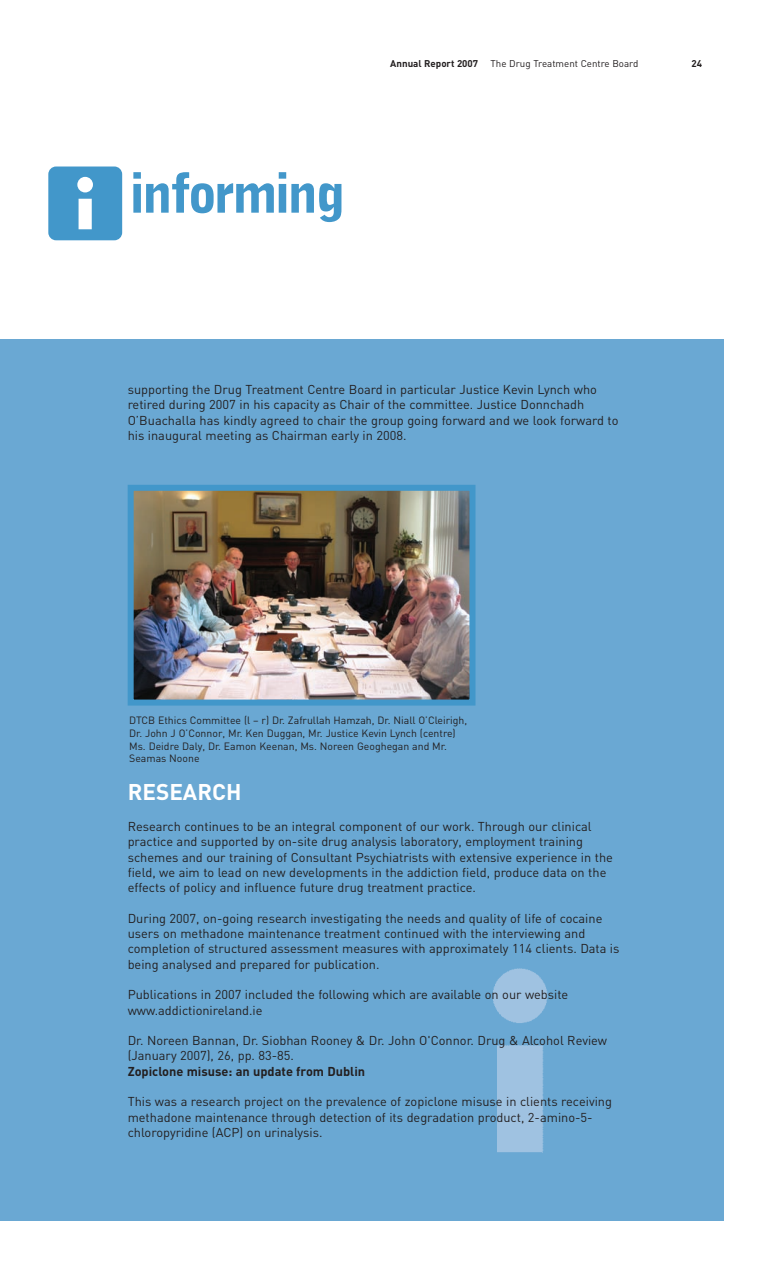
<style>
.page{position:relative;width:766px;height:1263px;background:#fff}
.page>*{position:absolute;margin:0;border:0;box-sizing:border-box;transform-origin:0 0}
.t1{font:900 54px "Bell Gothic BT";letter-spacing:-.045em;color:#4297ca}
.t2{font:700 22.5px "DIN";color:#fff}
.t3{font:12.75px/15.3px "DIN";color:#231f20}
.t4{font:700 12.75px "DIN";color:#231f20}
.t5{font:10.5px/12.6px "DIN";color:#231f20}
.t6{font:9.75px "DIN";color:#231f20}
.t7{font:700 9.75px "DIN";color:#231f20}
</style>
<div class="page">
<div style="left:0;top:339px;width:723px;height:881px;background:#6aa8d3"></div>
<svg style="left:48px;top:166px;width:74px;height:74px;background:#5aa4d0"></svg>
<img style="left:492px;top:968px;width:56px;height:185px">
<img style="left:135px;top:492px;width:333px;height:206px">
<div style="left:128px;top:485px;width:347px;height:220px;border:6px solid #4297ca"></div>
<h1 class="t1" style="left:130px;top:173px;width:217px">informing</h1>
<p class="t7" style="left:390px;top:58px;width:89px">Annual Report 2007</p>
<p class="t6" style="left:490px;top:58px;width:149px">The Drug Treatment Centre Board</p>
<p class="t7" style="left:691px;top:58px;width:12px">24</p>
<p class="t3" style="left:128px;top:382px;width:492px">supporting the Drug Treatment Centre Board in particular Justice Kevin Lynch who retired during 2007 in his capacity as Chair of the committee. Justice Donnchadh O’Buachalla has kindly agreed to chair the group going forward and we look forward to his inaugural meeting as Chairman early in 2008.</p>
<p class="t5" style="left:129px;top:714px;width:339px">DTCB Ethics Committee (l – r) Dr. Zafrullah Hamzah, Dr. Niall O’Cleirigh, Dr. John J O’Connor, Mr. Ken Duggan, Mr. Justice Kevin Lynch (centre)<br>Ms. Deidre Daly, Dr. Eamon Keenan, Ms. Noreen Geoghegan and Mr.<br>Seamas Noone</p>
<h2 class="t2" style="left:128px;top:779px;width:115px">RESEARCH</h2>
<p class="t3" style="left:128px;top:819px;width:486px">Research continues to be an integral component of our work. Through our clinical practice and supported by on-site drug analysis laboratory, employment training schemes and our training of Consultant Psychiatrists with extensive experience in the field, we aim to lead on new developments in the addiction field, produce data on the effects of policy and influence future drug treatment practice.</p>
<p class="t3" style="left:128px;top:911px;width:493px">During 2007, on-going research investigating the needs and quality of life of cocaine users on methadone maintenance treatment continued with the interviewing and completion of structured assessment measures with approximately 114 clients. Data is being analysed and prepared for publication.</p>
<p class="t3" style="left:128px;top:987px;width:442px">Publications in 2007 included the following which are available on our website www.addictionireland.ie</p>
<p class="t3" style="left:128px;top:1033px;width:481px">Dr. Noreen Bannan, Dr. Siobhan Rooney &amp; Dr. John O'Connor. Drug &amp; Alcohol Review (January 2007), 26, pp. 83-85.</p>
<p class="t4" style="left:128px;top:1064px;width:239px">Zopiclone misuse: an update from Dublin</p>
<p class="t3" style="left:128px;top:1094px;width:485px">This was a research project on the prevalence of zopiclone misuse in clients receiving methadone maintenance through detection of its degradation product, 2-amino-5- chloropyridine (ACP) on urinalysis.</p>
</div>
